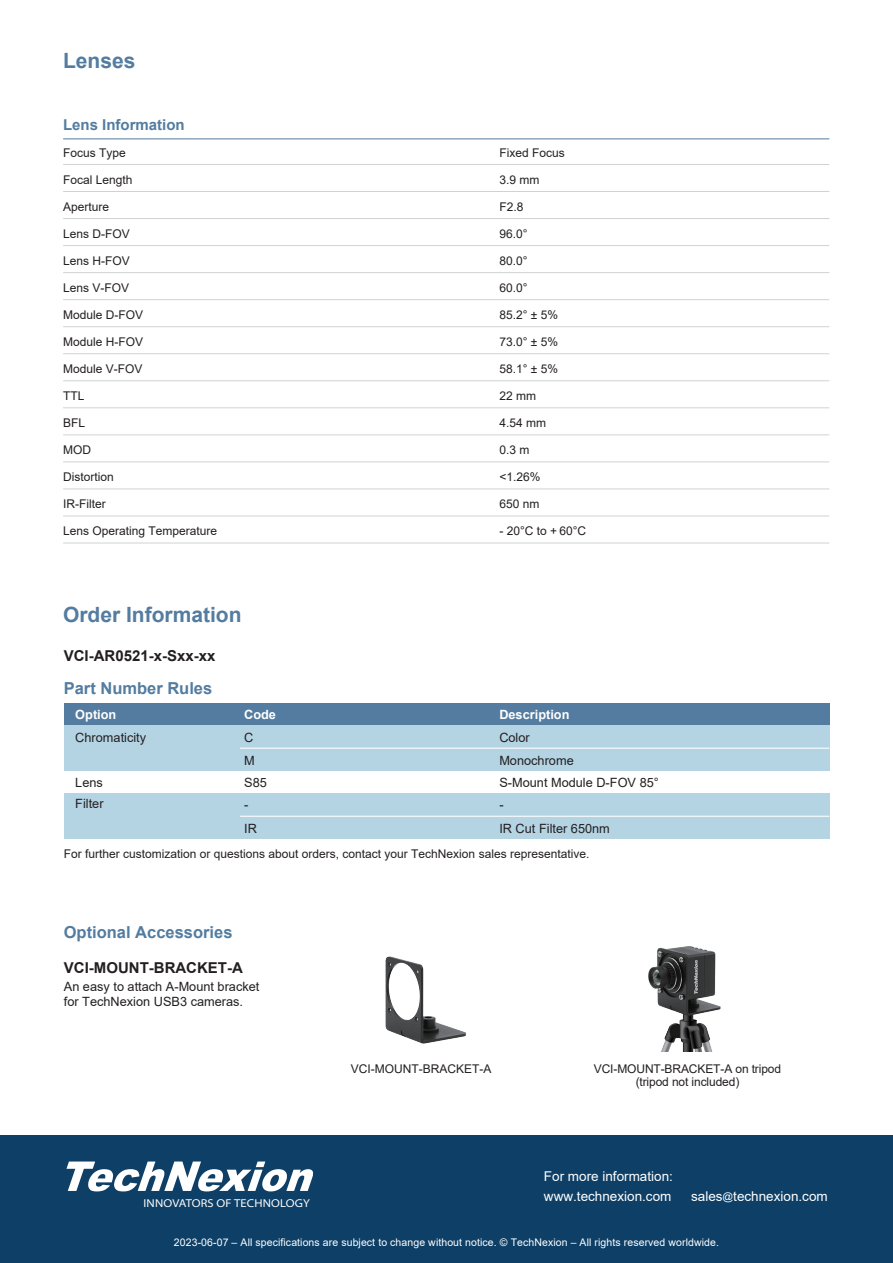
<style>
.page{position:relative;width:893px;height:1263px;background:#fff}
.page>*{position:absolute;margin:0;border:0;box-sizing:border-box;transform-origin:0 0}
.t1{font:700 21px "Arial";color:#537ca0}
.t2{font:700 16.5px "Arial";color:#537ca0}
.t3{font:700 15px "Arial";color:#231f20}
.t4{font:700 15px "Arial";color:#537ca0}
.t5{font:13.5px/20.2px "Arial";color:#fff}
.t6{font:12.75px/23.4px "Arial";color:#231f20}
.t7{font:700 12.75px "Arial";color:#fff}
.t8{font:12px/13.5px "Arial";color:#231f20;text-align:center}
.t9{font:semi-expanded 11.4px "Myriad Pro";letter-spacing:.015em;color:#fff}
.t10{font:10.5px "Arial";letter-spacing:.01em;color:#fff}
.s1{font-size:10.5px}
</style>
<div class="page">
<div style="left:0;top:1135px;width:893px;height:128px;background:#0e3f66"></div>
<svg style="left:66px;top:1161px;width:247px;height:30px"></svg>
<hr style="left:63px;top:164px;width:766px;height:1px;background:#d1d2d4">
<hr style="left:63px;top:191px;width:766px;height:1px;background:#d1d2d4">
<hr style="left:63px;top:218px;width:766px;height:1px;background:#d1d2d4">
<hr style="left:63px;top:245px;width:766px;height:1px;background:#d1d2d4">
<hr style="left:63px;top:272px;width:766px;height:1px;background:#d1d2d4">
<hr style="left:63px;top:299px;width:766px;height:1px;background:#d1d2d4">
<hr style="left:63px;top:326px;width:766px;height:1px;background:#d1d2d4">
<hr style="left:63px;top:353px;width:766px;height:1px;background:#d1d2d4">
<hr style="left:63px;top:380px;width:766px;height:1px;background:#d1d2d4">
<hr style="left:63px;top:408px;width:766px;height:1px;background:#d1d2d4">
<hr style="left:63px;top:435px;width:766px;height:1px;background:#d1d2d4">
<hr style="left:63px;top:462px;width:766px;height:1px;background:#d1d2d4">
<hr style="left:63px;top:489px;width:766px;height:1px;background:#d1d2d4">
<hr style="left:63px;top:516px;width:766px;height:1px;background:#d1d2d4">
<hr style="left:63px;top:543px;width:766px;height:1px;background:#d1d2d4">
<hr style="left:63px;top:139px;width:766px;height:1px;background:#537ca0">
<div style="left:64px;top:703px;width:765px;height:22px;background:#537ca0"></div>
<div style="left:64px;top:725px;width:765px;height:23px;background:#b4d4e4"></div>
<div style="left:64px;top:748px;width:765px;height:23px;background:#b4d4e4"></div>
<div style="left:64px;top:793px;width:765px;height:23px;background:#b4d4e4"></div>
<div style="left:64px;top:816px;width:765px;height:23px;background:#b4d4e4"></div>
<hr style="left:240px;top:748px;width:589px;height:1px;background:#fff">
<hr style="left:240px;top:816px;width:589px;height:1px;background:#fff">
<img style="left:385px;top:956px;width:81px;height:88px">
<img style="left:648px;top:946px;width:73px;height:105px">
<h1 class="t1" style="left:63px;top:46px;width:74px">Lenses</h1>
<p class="t4" style="left:63px;top:114px;width:123px">Lens Information</p>
<p class="t8" style="left:63px;top:146px;width:64px">Focus Type</p>
<p class="t8" style="left:63px;top:173px;width:71px">Focal Length</p>
<p class="t8" style="left:63px;top:200px;width:48px">Aperture</p>
<p class="t8" style="left:63px;top:227px;width:68px">Lens D-FOV</p>
<p class="t8" style="left:63px;top:254px;width:68px">Lens H-FOV</p>
<p class="t8" style="left:63px;top:281px;width:68px">Lens V-FOV</p>
<p class="t8" style="left:63px;top:308px;width:82px">Module D-FOV</p>
<p class="t8" style="left:63px;top:335px;width:82px">Module H-FOV</p>
<p class="t8" style="left:63px;top:362px;width:81px">Module V-FOV</p>
<p class="t8" style="left:63px;top:389px;width:23px">TTL</p>
<p class="t8" style="left:63px;top:416px;width:24px">BFL</p>
<p class="t8" style="left:63px;top:443px;width:29px">MOD</p>
<p class="t8" style="left:63px;top:470px;width:52px">Distortion</p>
<p class="t8" style="left:63px;top:497px;width:44px">IR-Filter</p>
<p class="t8" style="left:63px;top:524px;width:156px">Lens Operating Temperature</p>
<h1 class="t1" style="left:63px;top:600px;width:180px">Order Information</h1>
<p class="t8" style="left:499px;top:146px;width:67px">Fixed Focus</p>
<p class="t8" style="left:499px;top:173px;width:42px">3.9 mm</p>
<p class="t8" style="left:499px;top:200px;width:26px">F2.8</p>
<p class="t8" style="left:499px;top:227px;width:30px">96.0°</p>
<p class="t8" style="left:499px;top:254px;width:30px">80.0°</p>
<p class="t8" style="left:499px;top:281px;width:30px">60.0°</p>
<p class="t8" style="left:499px;top:308px;width:60px">85.2° ± 5%</p>
<p class="t8" style="left:499px;top:335px;width:60px">73.0° ± 5%</p>
<p class="t8" style="left:499px;top:362px;width:60px">58.1° ± 5%</p>
<p class="t8" style="left:499px;top:389px;width:38px">22 mm</p>
<p class="t8" style="left:499px;top:416px;width:48px">4.54 mm</p>
<p class="t8" style="left:499px;top:443px;width:32px">0.3 m</p>
<p class="t8" style="left:499px;top:470px;width:43px">&lt;1.26%</p>
<p class="t8" style="left:499px;top:497px;width:42px">650 nm</p>
<p class="t8" style="left:499px;top:524px;width:88px">- 20°C to + 60°C</p>
<p class="t3" style="left:64px;top:645px;width:153px">VCI-AR0521-x-Sxx-xx</p>
<h2 class="t2" style="left:64px;top:677px;width:150px">Part Number Rules</h2>
<p class="t7" style="left:75px;top:706px;width:43px">Option</p>
<p class="t7" style="left:244px;top:706px;width:33px">Code</p>
<p class="t7" style="left:499px;top:706px;width:72px">Description</p>
<p class="t6" style="left:499px;top:725px;width:76px">Color<br>Monochrome</p>
<p class="t6" style="left:75px;top:726px;width:72px">Chromaticity</p>
<p class="t6" style="left:244px;top:725px;width:12px">C<br>M</p>
<p class="t6" style="left:244px;top:771px;width:24px">S85</p>
<p class="t6" style="left:499px;top:771px;width:161px">S-Mount Module D-FOV 85°</p>
<p class="t6" style="left:75px;top:772px;width:30px;line-height:20.5px">Lens<br>Filter</p>
<p class="t6" style="left:244px;top:793px;width:14px">-<br>IR</p>
<p class="t6" style="left:499px;top:793px;width:112px">-<br>IR Cut Filter 650nm</p>
<p class="t8" style="left:64px;top:847px;width:527px">For further customization or questions about orders, contact your TechNexion sales representative.</p>
<h2 class="t2" style="left:64px;top:921px;width:170px">Optional Accessories</h2>
<p class="t3" style="left:64px;top:957px;width:181px">VCI-MOUNT-BRACKET-A</p>
<p class="t6" style="left:64px;top:979px;width:197px;line-height:15px">An easy to attach A-Mount bracket for TechNexion USB3 cameras.</p>
<p class="t8" style="left:351px;top:1062px;width:142px">VCI-MOUNT-BRACKET-A</p>
<p class="t8" style="left:594px;top:1062px;width:189px">VCI-MOUNT-BRACKET-A on tripod (tripod not included)</p>
<p class="t5" style="left:544px;top:1166px;width:131px">For more information: www.technexion.com</p>
<p class="t5" style="left:691px;top:1186px;width:138px">sales<span class="s1">@</span>technexion.com</p>
<p class="t9" style="left:144px;top:1196px;width:168px">INNOVATORS OF TECHNOLOGY</p>
<p class="t10" style="left:174px;top:1235px;width:546px">2023-06-07 – All specifications are subject to change without notice. © TechNexion – All rights reserved worldwide.</p>
</div>
